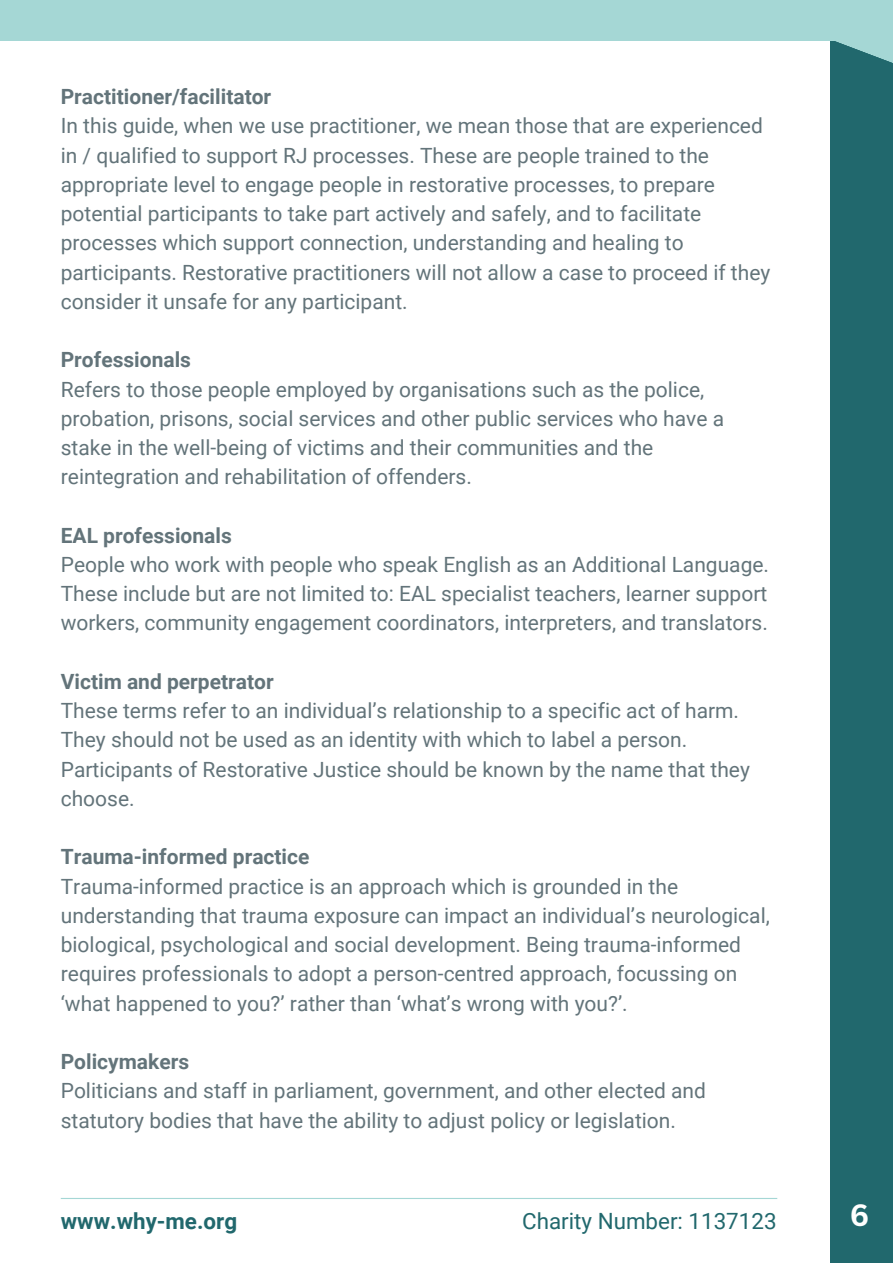
<style>
.page{position:relative;width:893px;height:1264px;background:#fff}
.page>*{position:absolute;margin:0;border:0;box-sizing:border-box;transform-origin:0 0}
.t1{font:700 30px "Canva Sans";color:#fff}
.t2{font:22.35px "Roboto";color:#21686d}
.t3{font:700 22.35px "Roboto";color:#21686d}
.t4{font:21px/29.2px "Roboto";color:#63747a}
.t5{font:700 21px "Roboto";color:#63747a}
</style>
<div class="page">
<div style="left:830px;top:0;width:62px;height:1262px;background:#21686d"></div>
<div style="left:0;top:0;width:892px;height:40px;background:#a5d7d5"></div>
<svg style="left:828px;top:40px;width:64px;height:23px"></svg>
<hr style="left:61px;top:1197px;width:716px;height:1px;background:#a5d7d5">
<p class="t5" style="left:61px;top:85px;width:212px">Practitioner/facilitator</p>
<p class="t4" style="left:61px;top:112px;width:711px">In this guide, when we use practitioner, we mean those that are experienced in / qualified to support RJ processes. These are people trained to the appropriate level to engage people in restorative processes, to prepare potential participants to take part actively and safely, and to facilitate processes which support connection, understanding and healing to participants. Restorative practitioners will not allow a case to proceed if they consider it unsafe for any participant.</p>
<p class="t5" style="left:61px;top:348px;width:132px">Professionals</p>
<p class="t4" style="left:61px;top:375px;width:664px">Refers to those people employed by organisations such as the police, probation, prisons, social services and other public services who have a stake in the well-being of victims and their communities and the reintegration and rehabilitation of offenders.</p>
<p class="t5" style="left:61px;top:523px;width:172px">EAL professionals</p>
<p class="t4" style="left:61px;top:550px;width:709px;text-align:justify">People who work with people who speak English as an Additional Language.<br>These include but are not limited to: EAL specialist teachers, learner support workers, community engagement coordinators, interpreters, and translators.</p>
<p class="t5" style="left:61px;top:669px;width:214px">Victim and perpetrator</p>
<p class="t4" style="left:61px;top:696px;width:690px">These terms refer to an individual’s relationship to a specific act of harm.<br>They should not be used as an identity with which to label a person.<br>Participants of Restorative Justice should be known by the name that they choose.</p>
<p class="t5" style="left:61px;top:845px;width:250px">Trauma-informed practice</p>
<p class="t4" style="left:61px;top:871px;width:710px">Trauma-informed practice is an approach which is grounded in the understanding that trauma exposure can impact an individual’s neurological, biological, psychological and social development. Being trauma-informed requires professionals to adopt a person-centred approach, focussing on ‘what happened to you?’ rather than ‘what’s wrong with you?’.</p>
<p class="t5" style="left:61px;top:1049px;width:130px">Policymakers</p>
<p class="t4" style="left:61px;top:1076px;width:646px">Politicians and staff in parliament, government, and other elected and statutory bodies that have the ability to adjust policy or legislation.</p>
<p class="t3" style="left:61px;top:1207px;width:178px">www.why-me.org</p>
<p class="t2" style="left:522px;top:1207px;width:256px">Charity Number: 1137123</p>
<p class="t1" style="left:849px;top:1194px;width:21px">6</p>
</div>
